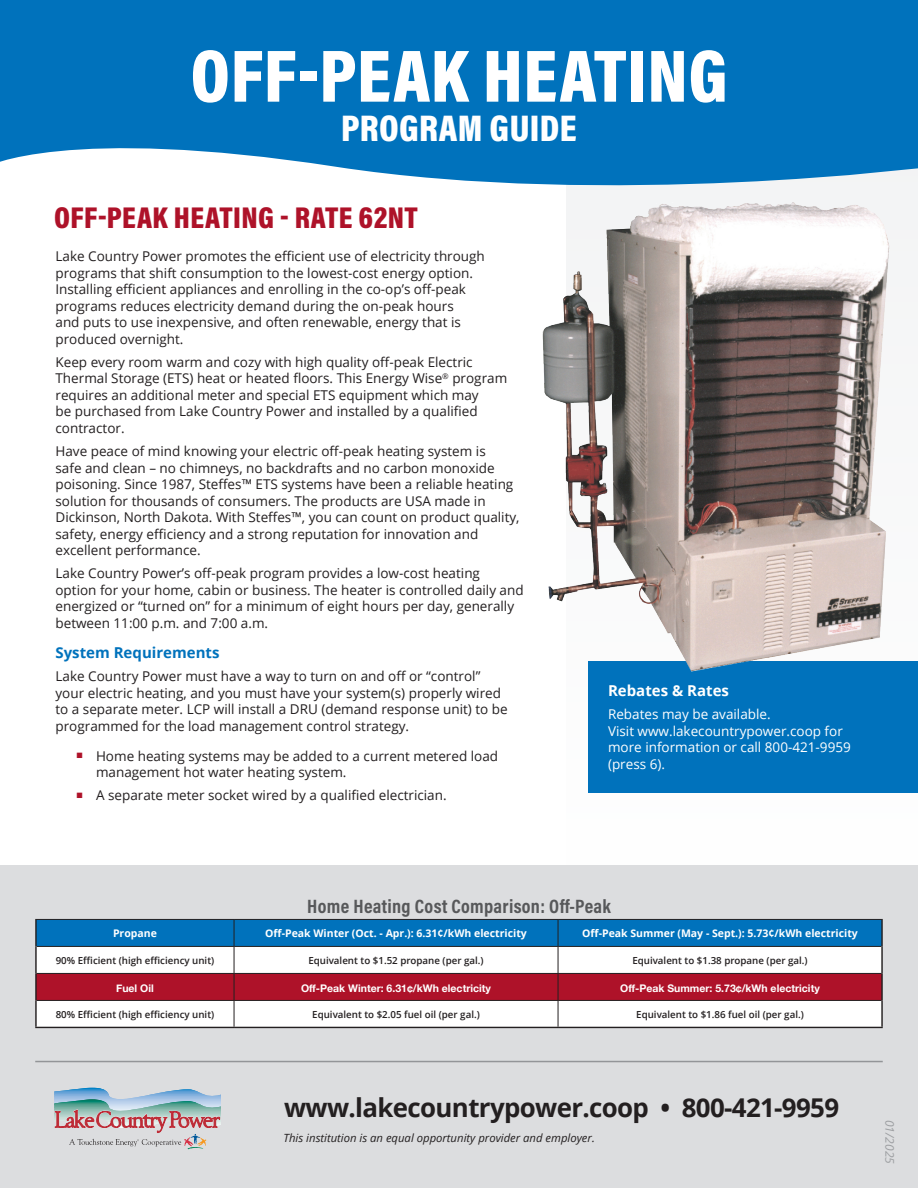
<style>
.page{position:relative;width:918px;height:1188px;background:#fff}
.page>*{position:absolute;margin:0;border:0;box-sizing:border-box;transform-origin:0 0}
.t1{font:900 75px "Acumin Pro Cond";letter-spacing:.01em;color:#fff}
.t2{font:900 37.5px "Acumin Pro Cond";letter-spacing:.01em;color:#fff}
.H1_-_Section_Title{font:900 30.45px "Acumin Pro Cond";letter-spacing:.015em;color:#ae1229}
.t3{font:700 25.95px "Open Sans";letter-spacing:-.025em;color:#231f20}
.Body_Centered{font:700 19.5px "Acumin Pro Cond";letter-spacing:.015em;color:#57585a}
.Headline{font:700 15px "Open Sans";color:#0072bc}
.Headline-2{font:700 15px "Open Sans";color:#fff}
.Body{font:13.5px/16.5px "Open Sans";color:#231f20}
.Body-2{font:13.5px/16.5px "Open Sans";color:#fff}
.t4{font:italic 12px "Open Sans";color:#9d9fa2}
.t5{font:italic 11.25px "Open Sans";color:#231f20}
.Body_Centered-2{font:700 10.5px "Open Sans";color:#fff}
.t6{font:700 10.5px "Helvetica Neue";color:#fff}
.t7{font:600 9.75px "Open Sans";color:#231f20}
.s1{font-family:"Acumin Pro Cond";font-weight:900;font-size:25.5px;color:#ae1229}
</style>
<div class="page">
<div style="left:0;top:865px;width:918px;height:323px;background:#dcdddf"></div>
<svg style="left:0;top:0;width:918px;height:208px;fill:#0072bc"></svg>
<hr style="left:54px;top:1088px;width:167px;height:1px;background:#0082c7">
<hr style="left:54px;top:1089px;width:167px;height:1px;background:#1d89ca">
<hr style="left:54px;top:1090px;width:167px;height:1px;background:#2f8fce">
<hr style="left:54px;top:1091px;width:167px;height:1px;background:#4d99d3">
<hr style="left:54px;top:1092px;width:167px;height:1px;background:#5f9fd5">
<hr style="left:54px;top:1093px;width:167px;height:1px;background:#6fa6d9">
<hr style="left:54px;top:1094px;width:167px;height:1px;background:#79abdb">
<hr style="left:54px;top:1095px;width:167px;height:1px;background:#82b0dd">
<hr style="left:54px;top:1096px;width:167px;height:1px;background:#8db6e1">
<hr style="left:54px;top:1097px;width:167px;height:1px;background:#96bbe2">
<hr style="left:54px;top:1098px;width:167px;height:1px;background:#a0c0e4">
<hr style="left:54px;top:1122px;width:167px;height:1px;background:#e2ede9">
<hr style="left:54px;top:1123px;width:167px;height:1px;background:#e8f1ee">
<hr style="left:54px;top:1124px;width:167px;height:1px;background:#ecf5f2">
<hr style="left:54px;top:1125px;width:167px;height:1px;background:#f1f7f5">
<hr style="left:54px;top:1126px;width:167px;height:1px;background:#f7fafa">
<hr style="left:54px;top:1127px;width:167px;height:1px;background:#fbfdfd">
<hr style="left:54px;top:1128px;width:167px;height:1px;background:#fff">
<hr style="left:54px;top:1120px;width:167px;height:1px;background:#d4e6e1">
<hr style="left:54px;top:1121px;width:167px;height:1px;background:#d9eae5">
<hr style="left:54px;top:1119px;width:167px;height:1px;background:#cee2de">
<hr style="left:54px;top:1117px;width:167px;height:1px;background:#c4dbd4">
<hr style="left:54px;top:1118px;width:167px;height:1px;background:#c6ddd6">
<hr style="left:54px;top:1115px;width:167px;height:1px;background:#b4d3cb">
<hr style="left:54px;top:1116px;width:167px;height:1px;background:#bad6cf">
<hr style="left:54px;top:1113px;width:167px;height:1px;background:#a5cac1">
<hr style="left:54px;top:1114px;width:167px;height:1px;background:#afcfc7">
<hr style="left:54px;top:1099px;width:167px;height:1px;background:#006e53">
<hr style="left:54px;top:1100px;width:167px;height:1px;background:#007960">
<hr style="left:54px;top:1101px;width:167px;height:1px;background:#00856f">
<hr style="left:54px;top:1102px;width:167px;height:1px;background:#168c77">
<hr style="left:54px;top:1103px;width:167px;height:1px;background:#2f937f">
<hr style="left:54px;top:1104px;width:167px;height:1px;background:#4b9c8a">
<hr style="left:54px;top:1105px;width:167px;height:1px;background:#57a190">
<hr style="left:54px;top:1106px;width:167px;height:1px;background:#68a999">
<hr style="left:54px;top:1107px;width:167px;height:1px;background:#71ad9f">
<hr style="left:54px;top:1108px;width:167px;height:1px;background:#7bb2a5">
<hr style="left:54px;top:1109px;width:167px;height:1px;background:#87b8ac">
<hr style="left:54px;top:1110px;width:167px;height:1px;background:#8ebdb2">
<hr style="left:54px;top:1111px;width:167px;height:1px;background:#99c3b8">
<hr style="left:54px;top:1112px;width:167px;height:1px;background:#9cc4bb">
<svg style="left:55px;top:1110px;width:165px;height:40px"></svg>
<div style="left:589px;top:661px;width:329px;height:132px;background:#0072bc"></div>
<hr style="left:35px;top:1061px;width:848px;height:1px;background:#939598">
<hr style="left:35px;top:920px;width:2px;height:26px;background:#231f20">
<hr style="left:881px;top:920px;width:2px;height:26px;background:#231f20">
<hr style="left:35px;top:946px;width:2px;height:27px;background:#231f20">
<hr style="left:881px;top:946px;width:2px;height:27px;background:#231f20">
<hr style="left:35px;top:973px;width:2px;height:27px;background:#231f20">
<hr style="left:881px;top:973px;width:2px;height:27px;background:#231f20">
<hr style="left:35px;top:1000px;width:2px;height:27px;background:#231f20">
<hr style="left:881px;top:1000px;width:2px;height:27px;background:#231f20">
<hr style="left:35px;top:1027px;width:199px;height:1px;background:#231f20">
<hr style="left:234px;top:1027px;width:324px;height:1px;background:#231f20">
<hr style="left:558px;top:1027px;width:325px;height:1px;background:#231f20">
<hr style="left:35px;top:919px;width:199px;height:1px;background:#231f20">
<hr style="left:558px;top:919px;width:325px;height:1px;background:#231f20">
<svg style="left:36px;top:919px;width:846px;height:108px"></svg>
<img style="left:537px;top:186px;width:358px;height:499px">
<p class="t1" style="left:191px;top:27px;width:538px">OFF-PEAK HEATING</p>
<p class="t2" style="left:341px;top:103px;width:237px">PROGRAM GUIDE</p>
<p class="H1_-_Section_Title" style="left:54px;top:197px;width:365px">OFF-PEAK HEATING - RATE 62NT</p>
<p class="Body" style="left:56px;top:248px;width:431px">Lake Country Power promotes the efficient use of electricity through programs that shift consumption to the lowest-cost energy option.<br>Installing efficient appliances and enrolling in the co-op’s off-peak programs reduces electricity demand during the on-peak hours<br>and puts to use inexpensive, and often renewable, energy that is produced overnight.</p>
<p class="Body" style="left:56px;top:353px;width:453px">Keep every room warm and cozy with high quality off-peak Electric Thermal Storage (ETS) heat or heated floors. This Energy Wise<sup>®</sup> program requires an additional meter and special ETS equipment which may<br>be purchased from Lake Country Power and installed by a qualified contractor.</p>
<p class="Body" style="left:56px;top:443px;width:466px">Have peace of mind knowing your electric off-peak heating system is<br>safe and clean – no chimneys, no backdrafts and no carbon monoxide poisoning. Since 1987, Steffes™ ETS systems have been a reliable heating solution for thousands of consumers. The products are USA made in Dickinson, North Dakota. With Steffes™, you can count on product quality, safety, energy efficiency and a strong reputation for innovation and excellent performance.</p>
<p class="Body" style="left:56px;top:565px;width:470px">Lake Country Power’s off-peak program provides a low-cost heating option for your home, cabin or business. The heater is controlled daily and energized or “turned on” for a minimum of eight hours per day, generally between 11:00 p.m. and 7:00 a.m.</p>
<p class="Headline" style="left:56px;top:642px;width:166px">System Requirements</p>
<p class="Body" style="left:56px;top:668px;width:454px">Lake Country Power must have a way to turn on and off or “control” your electric heating, and you must have your system(s) properly wired to a separate meter. LCP will install a DRU (demand response unit) to be programmed for the load management control strategy.</p>
<p class="Body" style="left:96px;top:747px;width:404px;text-indent:-20px"><span class="s1">•</span> Home heating systems may be added to a current metered load management hot water heating system.</p>
<p class="Body" style="left:76px;top:787px;width:372px"><span class="s1">•</span> A separate meter socket wired by a qualified electrician.</p>
<p class="Headline-2" style="left:608px;top:680px;width:122px">Rebates &amp; Rates</p>
<p class="Body-2" style="left:608px;top:706px;width:244px">Rebates may be available.<br>Visit www.lakecountrypower.coop for more information or call 800-421-9959 (press 6).</p>
<p class="Body_Centered" style="left:307px;top:894px;width:305px">Home Heating Cost Comparison: Off-Peak</p>
<p class="Body_Centered-2" style="left:113px;top:926px;width:45px">Propane</p>
<p class="Body_Centered-2" style="left:265px;top:926px;width:263px">Off-Peak Winter (Oct. - Apr.): 6.31¢/kWh electricity</p>
<p class="Body_Centered-2" style="left:582px;top:926px;width:277px">Off-Peak Summer (May - Sept.): 5.73¢/kWh electricity</p>
<p class="t7" style="left:56px;top:953px;width:160px">90% Efficient (high efficiency unit)</p>
<p class="t7" style="left:308px;top:953px;width:177px">Equivalent to $1.52 propane (per gal.)</p>
<p class="t7" style="left:632px;top:953px;width:177px">Equivalent to $1.38 propane (per gal.)</p>
<p class="t6" style="left:116px;top:980px;width:39px">Fuel Oil</p>
<p class="t6" style="left:301px;top:980px;width:192px">Off-Peak Winter: 6.31¢/kWh electricity</p>
<p class="t6" style="left:620px;top:980px;width:201px">Off-Peak Summer: 5.73¢/kWh electricity</p>
<p class="t7" style="left:56px;top:1007px;width:160px">80% Efficient (high efficiency unit)</p>
<p class="t7" style="left:312px;top:1007px;width:169px">Equivalent to $2.05 fuel oil (per gal.)</p>
<p class="t7" style="left:636px;top:1007px;width:169px">Equivalent to $1.86 fuel oil (per gal.)</p>
<p class="t3" style="left:284px;top:1089px;width:557px">www.lakecountrypower.coop • 800-421-9959</p>
<p class="t5" style="left:284px;top:1130px;width:313px">This institution is an equal opportunity provider and employer.</p>
<p class="t4" style="left:898px;top:1120px;width:45px;rotate:90deg">01/2025</p>
</div>
